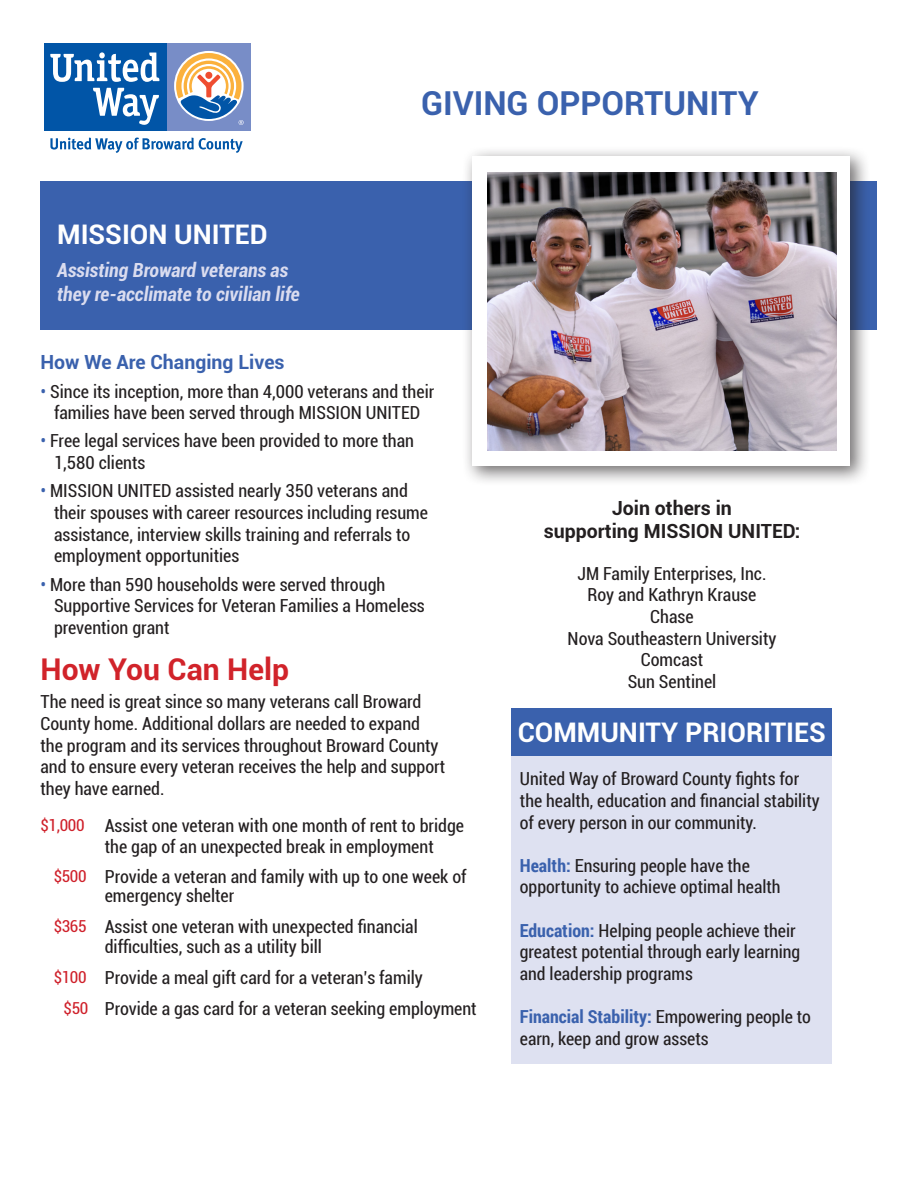
<style>
.page{position:relative;width:918px;height:1188px;background:#fff}
.page>*{position:absolute;margin:0;border:0;box-sizing:border-box;transform-origin:0 0}
.t1{font:700 33px "Roboto";color:#3a61ad}
.t2{font:700 30px "Roboto";color:#d1232a}
.t3{font:700 27px "Roboto";color:#fff}
.t4{font:italic 700 condensed 19.5px "Roboto";color:#dadcef}
.t5{font:700 19.5px "Roboto";color:#231f20}
.t6{font:700 19.5px "Roboto";color:#3a61ad}
.t7{font:condensed 18px/21.6px "Roboto";color:#231f20}
.t8{font:18px/21.6px "Roboto Condensed";color:#231f20}
.t9{font:condensed 16.5px "Roboto";letter-spacing:-.02em;color:#cf202a}
.s1{color:#3a61ad}
.s2{font-weight:700;color:#3a61ad}
</style>
<div class="page">
<div style="left:167px;top:43px;width:84px;height:87px;background:#788dc7"></div>
<div style="left:44px;top:43px;width:123px;height:87px;background:#0155a7"></div>
<svg style="left:93px;top:88px;width:66px;height:37px"></svg>
<svg style="left:50px;top:52px;width:109px;height:30px"></svg>
<svg style="left:176px;top:53px;width:68px;height:72px"></svg>
<svg style="left:50px;top:138px;width:193px;height:15px"></svg>
<div style="left:40px;top:182px;width:838px;height:148px;background:#3a61ad"></div>
<div style="left:462px;top:146px;width:409px;height:340px;background:#231f20;opacity:.65"></div>
<div style="left:472px;top:156px;width:378px;height:310px;background:#fff"></div>
<img style="left:487px;top:172px;width:350px;height:279px">
<div style="left:511px;top:736px;width:321px;height:327px;background:#dee1f1"></div>
<div style="left:511px;top:708px;width:321px;height:48px;background:#3a61ad"></div>
<p class="t3" style="left:57px;top:216px;width:212px">MISSION UNITED</p>
<p class="t4" style="left:57px;top:257px;width:233px">Assisting Broward veterans as</p>
<p class="t4" style="left:57px;top:280px;width:244px">they re-acclimate to civilian life</p>
<p class="t1" style="left:421px;top:80px;width:339px">GIVING OPPORTUNITY</p>
<p class="t6" style="left:40px;top:348px;width:246px">How We Are Changing Lives</p>
<p class="t7" style="left:40px;top:380px;width:395px;text-align:center"><span class="s1">•</span> Since its inception, more than 4,000 veterans and their families have been served through MISSION UNITED</p>
<p class="t7" style="left:54px;top:430px;width:362px;text-indent:-14px"><span class="s1">•</span> Free legal services have been provided to more than<br>1,580 clients</p>
<p class="t7" style="left:54px;top:480px;width:376px;text-indent:-14px"><span class="s1">•</span> MISSION UNITED assisted nearly 350 veterans and their spouses with career resources including resume assistance, interview skills training and referrals to employment opportunities</p>
<p class="t7" style="left:54px;top:573px;width:372px;text-indent:-14px"><span class="s1">•</span> More than 590 households were served through<br>Supportive Services for Veteran Families a Homeless prevention grant</p>
<p class="t2" style="left:40px;top:648px;width:250px">How You Can Help</p>
<p class="t7" style="left:40px;top:690px;width:406px">The need is great since so many veterans call Broward County home. Additional dollars are needed to expand the program and its services throughout Broward County and to ensure every veteran receives the help and support they have earned.</p>
<p class="t9" style="left:40px;top:814px;width:46px">$1,000</p>
<p class="t9" style="left:54px;top:865px;width:34px">$500</p>
<p class="t9" style="left:54px;top:915px;width:34px">$365</p>
<p class="t9" style="left:54px;top:966px;width:34px">$100</p>
<p class="t9" style="left:64px;top:996px;width:26px">$50</p>
<p class="t7" style="left:105px;top:815px;width:361px">Assist one veteran with one month of rent to bridge</p>
<p class="t7" style="left:105px;top:835px;width:330px">the gap of an unexpected break in employment</p>
<p class="t7" style="left:105px;top:866px;width:363px">Provide a veteran and family with up to one week of</p>
<p class="t7" style="left:105px;top:884px;width:131px">emergency shelter</p>
<p class="t7" style="left:105px;top:915px;width:315px">Assist one veteran with unexpected financial</p>
<p class="t7" style="left:105px;top:935px;width:219px">difficulties, such as a utility bill</p>
<p class="t7" style="left:105px;top:966px;width:320px">Provide a meal gift card for a veteran’s family</p>
<p class="t7" style="left:105px;top:997px;width:373px">Provide a gas card for a veteran seeking employment</p>
<p class="t5" style="left:612px;top:494px;width:121px">Join others in</p>
<p class="t5" style="left:544px;top:518px;width:258px">supporting MISSION UNITED:</p>
<p class="t7" style="left:577px;top:562px;width:191px">JM Family Enterprises, Inc.</p>
<p class="t7" style="left:588px;top:584px;width:170px">Roy and Kathryn Krause</p>
<p class="t7" style="left:650px;top:605px;width:45px">Chase</p>
<p class="t7" style="left:568px;top:627px;width:210px">Nova Southeastern University</p>
<p class="t7" style="left:641px;top:648px;width:64px">Comcast</p>
<p class="t7" style="left:628px;top:670px;width:90px">Sun Sentinel</p>
<p class="t3" style="left:518px;top:713px;width:310px">COMMUNITY PRIORITIES</p>
<p class="t8" style="left:520px;top:768px;width:281px">United Way of Broward County fights for</p>
<p class="t8" style="left:520px;top:789px;width:301px">the health, education and financial stability</p>
<p class="t8" style="left:520px;top:811px;width:238px">of every person in our community.</p>
<p class="t8" style="left:520px;top:854px;width:262px"><span class="s2">Health:</span> Ensuring people have the opportunity to achieve optimal health</p>
<p class="t8" style="left:520px;top:919px;width:282px"><span class="s2">Education:</span> Helping people achieve their greatest potential through early learning</p>
<p class="t8" style="left:520px;top:962px;width:175px">and leadership programs</p>
<p class="t8" style="left:520px;top:1005px;width:293px"><span class="s2">Financial Stability:</span> Empowering people to earn, keep and grow assets</p>
</div>
